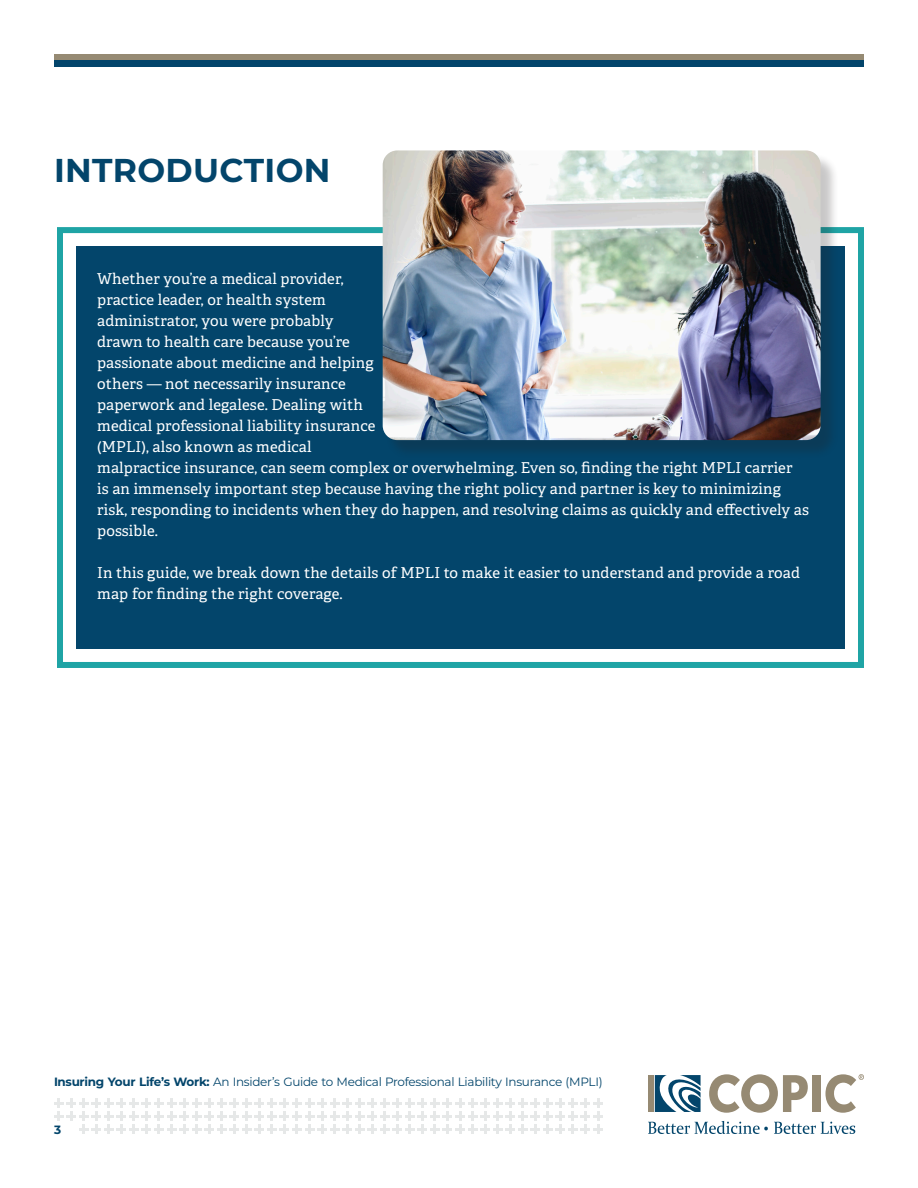
<style>
.page{position:relative;width:918px;height:1188px;background:#fff}
.page>*{position:absolute;margin:0;border:0;box-sizing:border-box;transform-origin:0 0}
.t1{font:700 33px "Montserrat";letter-spacing:.01em;color:#03456b}
.t2{font:15px/21px "Adelle";letter-spacing:.01em;color:#fff}
.t3{font:12px "Montserrat";letter-spacing:-.025em;color:#03456b}
.t4{font:700 12px "Montserrat";color:#03456b}
.s1{font-weight:700}
</style>
<div class="page">
<div style="left:648px;top:1075px;width:6px;height:37px;background:#968a73"></div>
<svg style="left:648px;top:1121px;width:120px;height:13px"></svg>
<svg style="left:774px;top:1122px;width:81px;height:12px"></svg>
<svg style="left:709px;top:1074px;width:99px;height:39px"></svg>
<div style="left:812px;top:1075px;width:8px;height:37px;background:#968a73"></div>
<svg style="left:655px;top:1075px;width:46px;height:37px"></svg>
<svg style="left:825px;top:1074px;width:39px;height:39px"></svg>
<svg style="left:54px;top:1098px;width:549px;height:36px"></svg>
<div style="left:54px;top:54px;width:810px;height:6px;background:#968a73"></div>
<div style="left:54px;top:60px;width:810px;height:7px;background:#03456b"></div>
<div style="left:57px;top:227px;width:807px;height:441px;border:6px solid #1fa4a5"></div>
<div style="left:76px;top:246px;width:769px;height:403px;background:#03456b"></div>
<div style="left:385px;top:153px;width:455px;height:306px;background:#231f20;opacity:.25"></div>
<img style="left:383px;top:150px;width:438px;height:290px">
<p class="t1" style="left:54px;top:147px;width:278px">INTRODUCTION</p>
<p class="t2" style="left:97px;top:268px;width:713px">Whether you’re a medical provider,<br>practice leader, or health system<br>administrator, you were probably<br>drawn to health care because you’re<br>passionate about medicine and helping<br>others — not necessarily insurance<br>paperwork and legalese. Dealing with<br>medical professional liability insurance<br>(MPLI), also known as medical<br>malpractice insurance, can seem complex or overwhelming. Even so, finding the right MPLI carrier<br>is an immensely important step because having the right policy and partner is key to minimizing risk, responding to incidents when they do happen, and resolving claims as quickly and effectively as possible.</p>
<p class="t2" style="left:97px;top:562px;width:704px">In this guide, we break down the details of MPLI to make it easier to understand and provide a road map for finding the right coverage.</p>
<p class="t3" style="left:54px;top:1073px;width:550px"><span class="s1">Insuring Your Life’s Work:</span> An Insider’s Guide to Medical Professional Liability Insurance (MPLI)</p>
<p class="t4" style="left:54px;top:1121px;width:9px">3</p>
</div>
